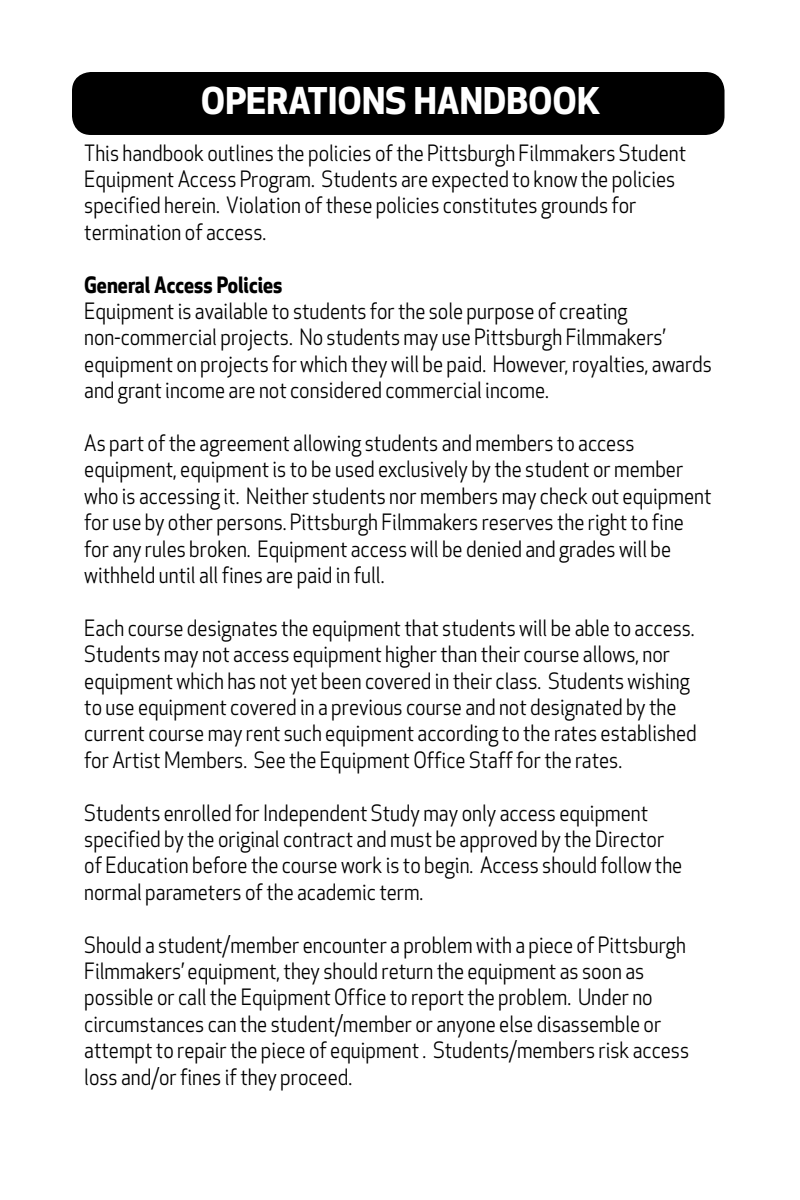
<style>
.page{position:relative;width:800px;height:1200px;background:#fff}
.page>*{position:absolute;margin:0;border:0;box-sizing:border-box;transform-origin:0 0}
.t1{font:700 36px "Apex New";color:#fff}
.t2{font:22px/26.4px "Apex New";color:#000;scale:.9 1}
.t3{font:700 22px "Apex New";color:#000;scale:.9 1}
</style>
<div class="page">
<div style="left:73px;top:73px;width:651px;height:61px;background:#000;border-radius:18px"></div>
<div style="left:72px;top:72px;width:653px;height:63px;border:2px solid #000;border-radius:18px"></div>
<h1 class="t1" style="left:201px;top:79px;width:401px">OPERATIONS HANDBOOK</h1>
<p class="t2" style="left:84px;top:140px;width:670px">This handbook outlines the policies of the Pittsburgh Filmmakers Student Equipment Access Program. Students are expected to know the policies specified herein. Violation of these policies constitutes grounds for termination of access.</p>
<p class="t3" style="left:84px;top:271px;width:222px">General Access Policies</p>
<p class="t2" style="left:84px;top:299px;width:699px">Equipment is available to students for the sole purpose of creating non-commercial projects. No students may use Pittsburgh Filmmakers’ equipment on projects for which they will be paid. However, royalties, awards and grant income are not considered commercial income.</p>
<p class="t2" style="left:84px;top:431px;width:698px">As part of the agreement allowing students and members to access equipment, equipment is to be used exclusively by the student or member who is accessing it. Neither students nor members may check out equipment for use by other persons. Pittsburgh Filmmakers reserves the right to fine for any rules broken. Equipment access will be denied and grades will be withheld until all fines are paid in full.</p>
<p class="t2" style="left:84px;top:615px;width:682px">Each course designates the equipment that students will be able to access.<br>Students may not access equipment higher than their course allows, nor equipment which has not yet been covered in their class. Students wishing to use equipment covered in a previous course and not designated by the current course may rent such equipment according to the rates established for Artist Members. See the Equipment Office Staff for the rates.</p>
<p class="t2" style="left:84px;top:800px;width:666px">Students enrolled for Independent Study may only access equipment specified by the original contract and must be approved by the Director of Education before the course work is to begin. Access should follow the normal parameters of the academic term.</p>
<p class="t2" style="left:84px;top:932px;width:674px">Should a student/member encounter a problem with a piece of Pittsburgh Filmmakers’ equipment, they should return the equipment as soon as possible or call the Equipment Office to report the problem. Under no circumstances can the student/member or anyone else disassemble or attempt to repair the piece of equipment . Students/members risk access loss and/or fines if they proceed.</p>
</div>
